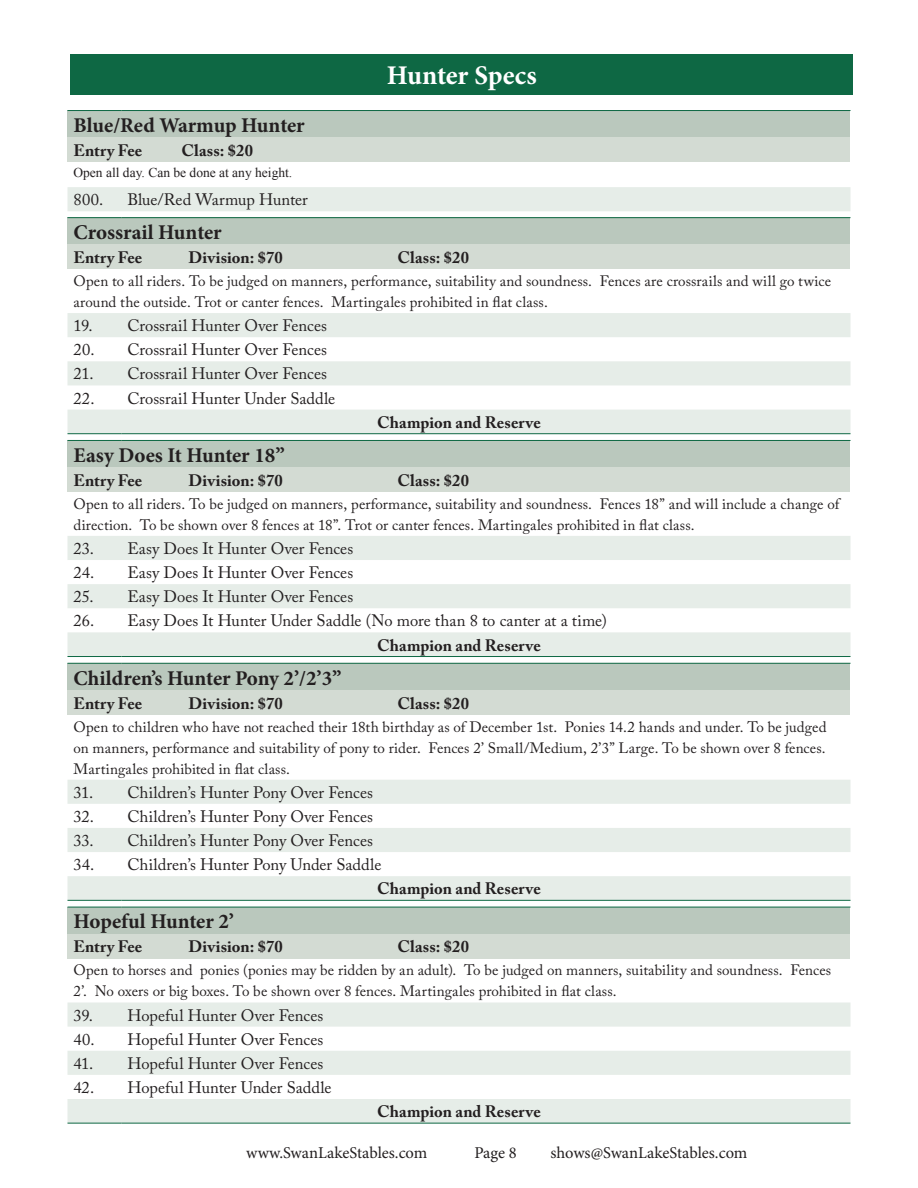
<style>
.page{position:relative;width:918px;height:1188px;background:#fff}
.page>*{position:absolute;margin:0;border:0;box-sizing:border-box;transform-origin:0 0}
.t1{font:700 27px "Minion Pro";letter-spacing:-.005em;color:#fff}
.t2{font:700 21px "Minion Pro";letter-spacing:-.005em;color:#231f20}
.t3{font:16.5px "Adobe Caslon Pro";color:#231f20}
.t4{font:700 16.5px "Adobe Caslon Pro";letter-spacing:.005em;color:#231f20}
.t5{font:16.5px "Minion Pro";color:#231f20}
.t6{font:15px/21px "Adobe Caslon Pro";letter-spacing:.005em;color:#231f20}
.t7{font:13.5px "Times New Roman";color:#231f20}
</style>
<div class="page">
<div style="left:70px;top:54px;width:783px;height:40px;background:#0e6844"></div>
<div style="left:68px;top:111px;width:782px;height:27px;background:#bac8bd"></div>
<div style="left:68px;top:138px;width:782px;height:24px;background:#d3dbd3"></div>
<div style="left:68px;top:187px;width:782px;height:24px;background:#e6ede8"></div>
<hr style="left:68px;top:110px;width:54px;height:1px;background:#0e6844">
<hr style="left:122px;top:110px;width:728px;height:1px;background:#0e6844">
<div style="left:68px;top:218px;width:782px;height:27px;background:#bac8bd"></div>
<div style="left:68px;top:245px;width:782px;height:24px;background:#d3dbd3"></div>
<svg style="left:68px;top:313px;width:782px;height:120px;fill:#e6ede8"></svg>
<hr style="left:68px;top:217px;width:54px;height:1px;background:#0e6844">
<hr style="left:122px;top:217px;width:728px;height:1px;background:#0e6844">
<hr style="left:68px;top:433px;width:54px;height:1px;background:#0e6844">
<hr style="left:122px;top:433px;width:728px;height:1px;background:#0e6844">
<div style="left:68px;top:440px;width:782px;height:28px;background:#bac8bd"></div>
<div style="left:68px;top:468px;width:782px;height:24px;background:#d3dbd3"></div>
<svg style="left:68px;top:536px;width:782px;height:120px;fill:#e6ede8"></svg>
<hr style="left:68px;top:440px;width:54px;height:1px;background:#0e6844">
<hr style="left:122px;top:440px;width:728px;height:1px;background:#0e6844">
<hr style="left:68px;top:656px;width:54px;height:1px;background:#0e6844">
<hr style="left:122px;top:656px;width:728px;height:1px;background:#0e6844">
<div style="left:68px;top:663px;width:782px;height:28px;background:#bac8bd"></div>
<div style="left:68px;top:691px;width:782px;height:24px;background:#d3dbd3"></div>
<svg style="left:68px;top:780px;width:782px;height:120px;fill:#e6ede8"></svg>
<hr style="left:68px;top:663px;width:54px;height:1px;background:#0e6844">
<hr style="left:122px;top:663px;width:728px;height:1px;background:#0e6844">
<hr style="left:68px;top:900px;width:54px;height:1px;background:#0e6844">
<hr style="left:122px;top:900px;width:728px;height:1px;background:#0e6844">
<div style="left:68px;top:907px;width:782px;height:27px;background:#bac8bd"></div>
<div style="left:68px;top:934px;width:782px;height:24px;background:#d3dbd3"></div>
<svg style="left:68px;top:1002px;width:782px;height:121px;fill:#e6ede8"></svg>
<hr style="left:68px;top:907px;width:54px;height:1px;background:#0e6844">
<hr style="left:122px;top:907px;width:728px;height:1px;background:#0e6844">
<hr style="left:68px;top:1123px;width:54px;height:1px;background:#0e6844">
<hr style="left:122px;top:1123px;width:728px;height:1px;background:#0e6844">
<h1 class="t1" style="left:387px;top:56px;width:151px">Hunter Specs</h1>
<h2 class="t2" style="left:74px;top:110px;width:233px">Blue/Red Warmup Hunter</h2>
<p class="t4" style="left:74px;top:141px;width:70px">Entry Fee</p>
<p class="t4" style="left:181px;top:141px;width:73px">Class: $20</p>
<p class="t7" style="left:74px;top:164px;width:220px">Open all day. Can be done at any height.</p>
<p class="t3" style="left:74px;top:190px;width:31px">800.</p>
<p class="t3" style="left:128px;top:190px;width:182px">Blue/Red Warmup Hunter</p>
<h2 class="t2" style="left:74px;top:217px;width:150px">Crossrail Hunter</h2>
<p class="t4" style="left:74px;top:248px;width:70px">Entry Fee</p>
<p class="t4" style="left:189px;top:248px;width:96px">Division: $70</p>
<p class="t4" style="left:397px;top:248px;width:73px">Class: $20</p>
<p class="t6" style="left:74px;top:270px;width:759px">Open to all riders. To be judged on manners, performance, suitability and soundness. Fences are crossrails and will go twice around the outside. Trot or canter fences. Martingales prohibited in flat class.</p>
<p class="t3" style="left:74px;top:316px;width:255px">19. Crossrail Hunter Over Fences</p>
<p class="t3" style="left:74px;top:340px;width:255px">20. Crossrail Hunter Over Fences</p>
<p class="t3" style="left:74px;top:364px;width:255px">21. Crossrail Hunter Over Fences</p>
<p class="t3" style="left:74px;top:388px;width:263px">22. Crossrail Hunter Under Saddle</p>
<p class="t4" style="left:377px;top:412px;width:165px">Champion and Reserve</p>
<h2 class="t2" style="left:74px;top:440px;width:213px">Easy Does It Hunter 18”</h2>
<p class="t4" style="left:74px;top:471px;width:70px">Entry Fee</p>
<p class="t4" style="left:189px;top:471px;width:96px">Division: $70</p>
<p class="t4" style="left:397px;top:471px;width:73px">Class: $20</p>
<p class="t6" style="left:74px;top:493px;width:767px">Open to all riders. To be judged on manners, performance, suitability and soundness. Fences 18” and will include a change of direction. To be shown over 8 fences at 18”. Trot or canter fences. Martingales prohibited in flat class.</p>
<p class="t3" style="left:74px;top:539px;width:281px">23. Easy Does It Hunter Over Fences</p>
<p class="t3" style="left:74px;top:563px;width:281px">24. Easy Does It Hunter Over Fences</p>
<p class="t3" style="left:74px;top:587px;width:281px">25. Easy Does It Hunter Over Fences</p>
<p class="t3" style="left:74px;top:611px;width:535px">26. Easy Does It Hunter Under Saddle (No more than 8 to canter at a time)</p>
<p class="t4" style="left:377px;top:635px;width:165px">Champion and Reserve</p>
<h2 class="t2" style="left:74px;top:663px;width:270px">Children’s Hunter Pony 2’/2’3”</h2>
<p class="t4" style="left:74px;top:693px;width:70px">Entry Fee</p>
<p class="t4" style="left:189px;top:693px;width:96px">Division: $70</p>
<p class="t4" style="left:397px;top:693px;width:73px">Class: $20</p>
<p class="t6" style="left:74px;top:716px;width:755px;text-align:justify">Open to children who have not reached their 18th birthday as of December 1st. Ponies 14.2 hands and under. To be judged on manners, performance and suitability of pony to rider. Fences 2’ Small/Medium, 2’3” Large. To be shown over 8 fences.<br>Martingales prohibited in flat class.</p>
<p class="t3" style="left:74px;top:782px;width:301px">31. Children’s Hunter Pony Over Fences</p>
<p class="t3" style="left:74px;top:807px;width:301px">32. Children’s Hunter Pony Over Fences</p>
<p class="t3" style="left:74px;top:831px;width:301px">33. Children’s Hunter Pony Over Fences</p>
<p class="t3" style="left:74px;top:855px;width:309px">34. Children’s Hunter Pony Under Saddle</p>
<p class="t4" style="left:377px;top:879px;width:165px">Champion and Reserve</p>
<h2 class="t2" style="left:74px;top:907px;width:162px">Hopeful Hunter 2’</h2>
<p class="t4" style="left:74px;top:937px;width:70px">Entry Fee</p>
<p class="t4" style="left:189px;top:937px;width:96px">Division: $70</p>
<p class="t4" style="left:397px;top:937px;width:73px">Class: $20</p>
<p class="t6" style="left:74px;top:960px;width:759px">Open to horses and ponies (ponies may be ridden by an adult). To be judged on manners, suitability and soundness. Fences<br>2’. No oxers or big boxes. To be shown over 8 fences. Martingales prohibited in flat class.</p>
<p class="t3" style="left:74px;top:1005px;width:251px">39. Hopeful Hunter Over Fences</p>
<p class="t3" style="left:74px;top:1029px;width:251px">40. Hopeful Hunter Over Fences</p>
<p class="t3" style="left:74px;top:1054px;width:251px">41. Hopeful Hunter Over Fences</p>
<p class="t3" style="left:74px;top:1078px;width:260px">42. Hopeful Hunter Under Saddle</p>
<p class="t4" style="left:377px;top:1102px;width:165px">Champion and Reserve</p>
<p class="t5" style="left:246px;top:1141px;width:183px">www.SwanLakeStables.com</p>
<p class="t5" style="left:474px;top:1141px;width:44px">Page 8</p>
<p class="t5" style="left:550px;top:1141px;width:198px">shows@SwanLakeStables.com</p>
</div>
